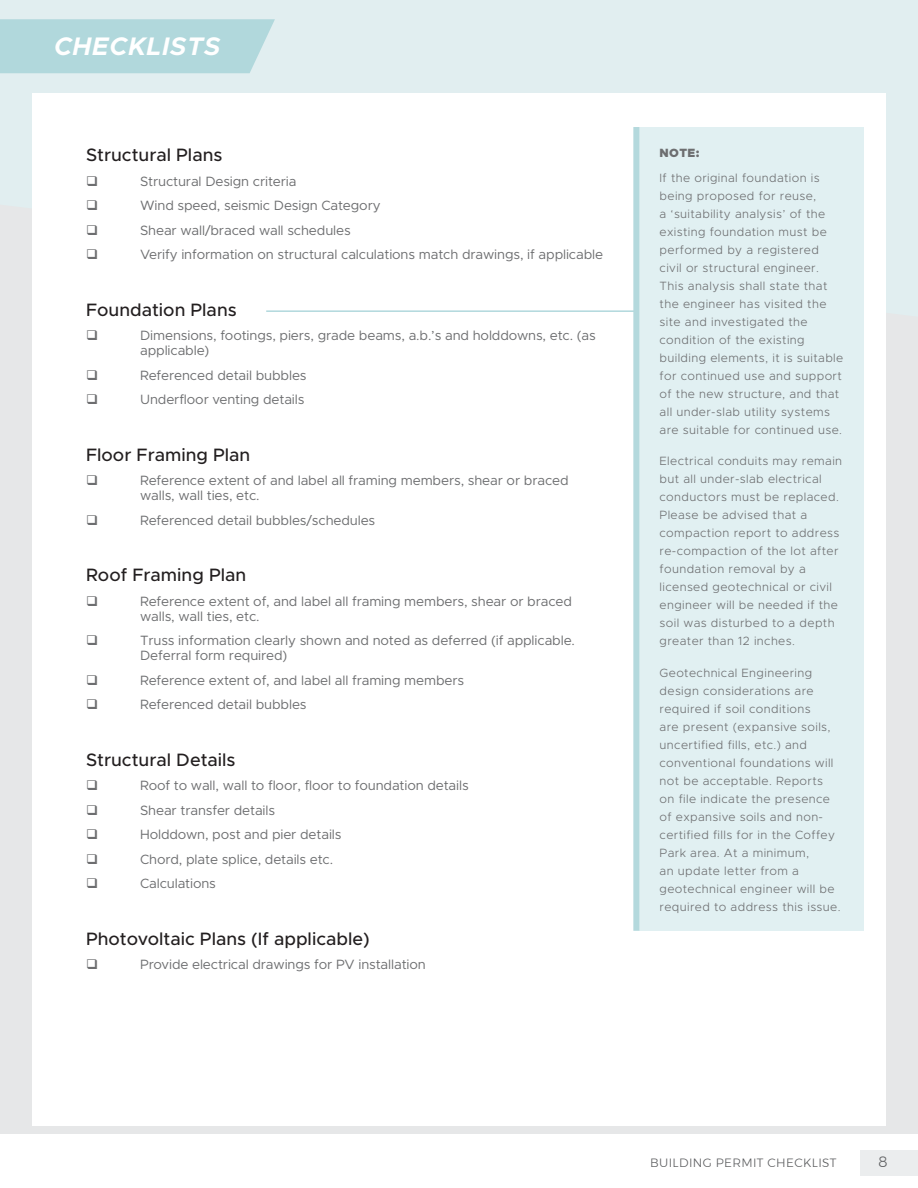
<style>
.page{position:relative;width:918px;height:1188px;background:#fff}
.page>*{position:absolute;margin:0;border:0;box-sizing:border-box;transform-origin:0 0}
.t1{font:italic 700 25.5px "Metropolis";letter-spacing:.03em;color:#fff}
.t2{font:500 18px "Metropolis";color:#231f20}
.t3{font:300 15px "Montserrat";color:#5b5c5e}
.t4{font:13.5px/24.5px "Metropolis";letter-spacing:-.01em;color:#6d6e70}
.t5{font:300 12px/18px "Metropolis";letter-spacing:.03em;color:#6d6e70}
.t6{font:300 12px "Montserrat";letter-spacing:.03em;color:#5b5c5e}
.t7{font:900 12px "Metropolis";letter-spacing:.03em;color:#6d6e70}
</style>
<div class="page">
<div style="left:861px;top:1150px;width:57px;height:26px;background:#ebedee"></div>
<div style="left:0;top:0;width:918px;height:502px;background:#e1eef0"></div>
<div style="left:0;top:502px;width:918px;height:632px;background:#e6e7e8"></div>
<div style="left:32px;top:93px;width:854px;height:1032px;background:#fff"></div>
<div style="left:0;top:19px;width:275px;height:54px;background:#b1d8dc"></div>
<hr style="left:266px;top:310px;width:368px;height:2px;background:#b1d8dc">
<div style="left:639px;top:127px;width:225px;height:804px;background:#e1f0f2"></div>
<div style="left:633px;top:127px;width:6px;height:804px;background:#b4d9dd"></div>
<h1 class="t1" style="left:54px;top:37px;width:168px">CHECKLISTS</h1>
<h2 class="t2" style="left:86px;top:148px;width:138px">Structural Plans</h2>
<p class="t4" style="left:140px;top:170px;width:465px">Structural Design criteria<br>Wind speed, seismic Design Category<br>Shear wall/braced wall schedules<br>Verify information on structural calculations match drawings, if applicable</p>
<h2 class="t2" style="left:86px;top:303px;width:152px">Foundation Plans</h2>
<p class="t4" style="left:140px;top:329px;width:457px;line-height:15px">Dimensions, footings, piers, grade beams, a.b.’s and holddowns, etc. (as applicable)</p>
<p class="t4" style="left:140px;top:364px;width:168px">Referenced detail bubbles<br>Underfloor venting details</p>
<h2 class="t2" style="left:86px;top:448px;width:166px">Floor Framing Plan</h2>
<p class="t4" style="left:140px;top:474px;width:430px;line-height:15px">Reference extent of and label all framing members, shear or braced walls, wall ties, etc.</p>
<p class="t4" style="left:140px;top:509px;width:237px">Referenced detail bubbles/schedules</p>
<h2 class="t2" style="left:86px;top:568px;width:162px">Roof Framing Plan</h2>
<p class="t4" style="left:140px;top:595px;width:434px;line-height:15px">Reference extent of, and label all framing members, shear or braced walls, wall ties, etc.</p>
<p class="t4" style="left:140px;top:634px;width:436px;line-height:15px">Truss information clearly shown and noted as deferred (if applicable.<br>Deferral form required)</p>
<p class="t4" style="left:140px;top:669px;width:326px">Reference extent of, and label all framing members<br>Referenced detail bubbles</p>
<h2 class="t2" style="left:86px;top:753px;width:151px">Structural Details</h2>
<p class="t4" style="left:140px;top:774px;width:330px">Roof to wall, wall to floor, floor to foundation details<br>Shear transfer details<br>Holddown, post and pier details<br>Chord, plate splice, details etc.<br>Calculations</p>
<h2 class="t2" style="left:86px;top:932px;width:285px">Photovoltaic Plans (If applicable)</h2>
<p class="t4" style="left:140px;top:953px;width:287px">Provide electrical drawings for PV installation</p>
<p class="t7" style="left:660px;top:149px;width:41px">NOTE:</p>
<p class="t7" style="left:665px;top:153px;width:41px">NOTE:</p>
<p class="t5" style="left:660px;top:169px;width:185px">If the original foundation is being proposed for reuse,<br>a ‘suitability analysis’ of the existing foundation must be performed by a registered civil or structural engineer.<br>This analysis shall state that the engineer has visited the site and investigated the condition of the existing building elements, it is suitable for continued use and support of the new structure, and that all under-slab utility systems are suitable for continued use.</p>
<p class="t5" style="left:660px;top:453px;width:184px">Electrical conduits may remain but all under-slab electrical conductors must be replaced.<br>Please be advised that a compaction report to address re-compaction of the lot after foundation removal by a licensed geotechnical or civil engineer will be needed if the soil was disturbed to a depth greater than 12 inches.</p>
<p class="t5" style="left:660px;top:664px;width:182px">Geotechnical Engineering design considerations are required if soil conditions<br>are present (expansive soils, uncertified fills, etc.) and conventional foundations will not be acceptable. Reports on file indicate the presence of expansive soils and non&shy;certified fills for in the Coffey<br>Park area. At a minimum,<br>an update letter from a geotechnical engineer will be required to address this issue.</p>
<p class="t6" style="left:650px;top:1155px;width:188px">BUILDING PERMIT CHECKLIST</p>
<p class="t3" style="left:878px;top:1153px;width:11px">8</p>
</div>
